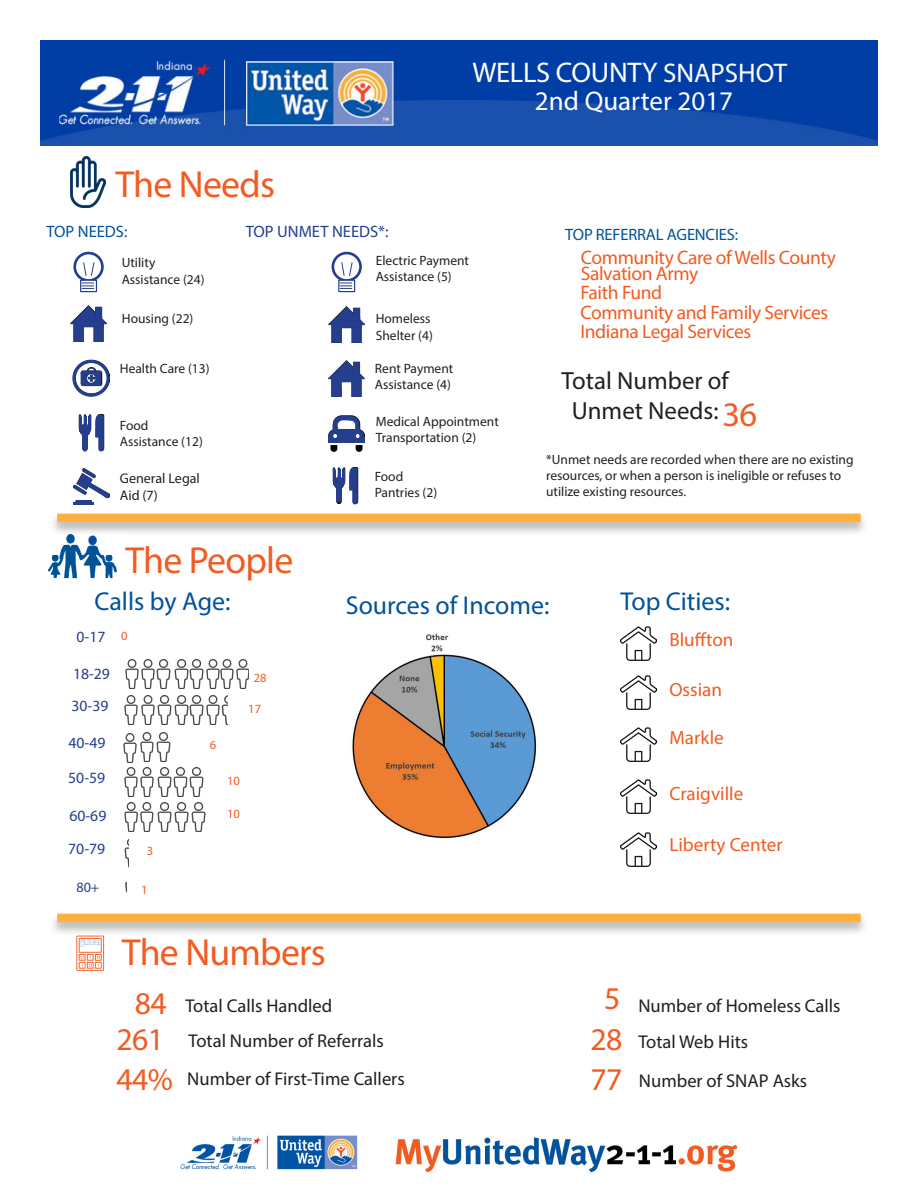
<style>
.page{position:relative;width:918px;height:1188px;background:#fff}
.page>*{position:absolute;margin:0;border:0;box-sizing:border-box;transform-origin:0 0}
.t1{font:37.8px "Myriad Pro";letter-spacing:-.02em;color:#f25b21}
.t2{font:34.5px "Myriad Pro";color:#f25b21}
.t3{font:31.65px "Myriad Pro";letter-spacing:-.02em;color:#f25b21}
.t4{font:28.5px "Myriad Pro";letter-spacing:-.01em;color:#fff}
.t5{font:27px "Myriad Pro";color:#fff}
.t6{font:25.95px "Myriad Pro";color:#01529a}
.t7{font:24.9px "Myriad Pro";color:#231f20}
.t8{font:19.5px "Myriad Pro";letter-spacing:-.02em;color:#f25b21}
.t9{font:19.2px "Myriad Pro";color:#f25b21}
.t10{font:18.6px "Myriad Pro";color:#231f20}
.t11{font:16.5px "Myriad Pro";letter-spacing:-.01em;color:#01529a}
.t12{font:16.5px "Myriad Pro";color:#253f8e}
.t13{font:15.75px "Myriad Pro";color:#253f8e}
.t14{font:14.25px "Myriad Pro";color:#253f8e}
.t15{font:14.1px "Myriad Pro";color:#231f20}
.t16{font:13.5px/16.2px "Myriad Pro";color:#231f20}
.t17{font:12.6px "Myriad Pro";color:#f25b21}
.s1{font-size:27px}
</style>
<div class="page">
<img style="left:352px;top:633px;width:185px;height:206px">
<img style="left:40px;top:40px;width:838px;height:105px">
<img style="left:332px;top:468px;width:27px;height:35px">
<svg style="left:70px;top:305px;width:37px;height:37px"></svg>
<svg style="left:333px;top:468px;width:25px;height:36px"></svg>
<svg style="left:73px;top:469px;width:37px;height:36px"></svg>
<img style="left:328px;top:432px;width:35px;height:20px">
<img style="left:78px;top:415px;width:27px;height:35px">
<svg style="left:328px;top:306px;width:37px;height:37px"></svg>
<svg style="left:79px;top:415px;width:25px;height:37px"></svg>
<hr style="left:328px;top:439px;width:10px;height:4px;background:#253f8e">
<svg style="left:329px;top:416px;width:35px;height:27px"></svg>
<img style="left:620px;top:779px;width:36px;height:35px">
<img style="left:620px;top:727px;width:36px;height:35px">
<img style="left:620px;top:675px;width:36px;height:35px">
<img style="left:620px;top:626px;width:36px;height:35px">
<div style="left:49px;top:512px;width:820px;height:25px;background:#231f20;opacity:.35"></div>
<div style="left:57px;top:514px;width:804px;height:8px;background:#fbb03f"></div>
<div style="left:49px;top:912px;width:820px;height:25px;background:#231f20;opacity:.35"></div>
<div style="left:57px;top:914px;width:804px;height:8px;background:#fbb03f"></div>
<img style="left:49px;top:535px;width:75px;height:44px">
<svg style="left:76px;top:936px;width:28px;height:35px"></svg>
<img style="left:70px;top:156px;width:36px;height:51px">
<svg style="left:328px;top:360px;width:37px;height:37px"></svg>
<img style="left:189px;top:767px;width:15px;height:29px">
<img style="left:173px;top:767px;width:15px;height:29px">
<img style="left:124px;top:802px;width:82px;height:29px">
<img style="left:125px;top:881px;width:2px;height:12px">
<img style="left:124px;top:696px;width:14px;height:29px">
<img style="left:141px;top:696px;width:13px;height:28px">
<img style="left:154px;top:696px;width:17px;height:28px">
<img style="left:159px;top:733px;width:12px;height:29px">
<img style="left:124px;top:767px;width:13px;height:29px">
<img style="left:137px;top:767px;width:17px;height:29px">
<img style="left:157px;top:767px;width:15px;height:29px">
<img style="left:124px;top:839px;width:4px;height:24px">
<img style="left:620px;top:832px;width:36px;height:35px">
<img style="left:125px;top:660px;width:13px;height:29px">
<img style="left:138px;top:660px;width:15px;height:29px">
<img style="left:153px;top:660px;width:18px;height:29px">
<img style="left:171px;top:696px;width:15px;height:28px">
<img style="left:123px;top:734px;width:14px;height:28px">
<img style="left:140px;top:733px;width:19px;height:29px">
<img style="left:186px;top:696px;width:32px;height:28px">
<img style="left:75px;top:360px;width:34px;height:36px">
<div style="left:72px;top:360px;width:38px;height:37px;border:3px solid #253f8e;border-radius:50%"></div>
<div style="left:87px;top:368px;width:8px;height:6px;border:1px solid #253f8e;border-radius:50%"></div>
<svg style="left:79px;top:369px;width:24px;height:18px"></svg>
<img style="left:180px;top:1135px;width:558px;height:38px">
<img style="left:189px;top:660px;width:28px;height:29px">
<img style="left:174px;top:660px;width:15px;height:29px">
<img style="left:217px;top:660px;width:31px;height:29px">
<img style="left:218px;top:696px;width:9px;height:28px">
<div style="left:332px;top:252px;width:30px;height:30px;border:3px solid #253f8e;border-radius:50%"></div>
<svg style="left:338px;top:280px;width:17px;height:12px"></svg>
<svg style="left:340px;top:283px;width:12px;height:6px"></svg>
<svg style="left:341px;top:262px;width:12px;height:14px"></svg>
<div style="left:73px;top:252px;width:31px;height:30px;border:3px solid #253f8e;border-radius:50%"></div>
<svg style="left:80px;top:280px;width:17px;height:12px"></svg>
<svg style="left:82px;top:283px;width:12px;height:6px"></svg>
<svg style="left:83px;top:262px;width:12px;height:14px"></svg>
<p class="t1" style="left:116px;top:161px;width:161px">The Needs</p>
<p class="t4" style="left:472px;top:55px;width:316px">WELLS COUNTY <span class="s1">SNAPSHOT</span></p>
<p class="t5" style="left:535px;top:85px;width:200px">2nd Quarter 2017</p>
<p class="t11" style="left:46px;top:222px;width:83px">TOP NEEDS:</p>
<p class="t16" style="left:122px;top:255px;width:35px">Utility</p>
<p class="t16" style="left:122px;top:271px;width:84px">Assistance (24)</p>
<p class="t12" style="left:246px;top:222px;width:144px">TOP UNMET NEEDS*:</p>
<p class="t16" style="left:376px;top:252px;width:95px">Electric Payment</p>
<p class="t16" style="left:376px;top:268px;width:78px">Assistance (5)</p>
<p class="t16" style="left:122px;top:310px;width:73px">Housing (22)</p>
<p class="t16" style="left:376px;top:310px;width:56px">Homeless</p>
<p class="t16" style="left:376px;top:327px;width:59px">Shelter (4)</p>
<p class="t16" style="left:120px;top:360px;width:91px">Health Care (13)</p>
<p class="t16" style="left:375px;top:360px;width:80px">Rent Payment</p>
<p class="t16" style="left:375px;top:376px;width:78px">Assistance (4)</p>
<p class="t16" style="left:120px;top:417px;width:30px">Food</p>
<p class="t16" style="left:120px;top:433px;width:84px">Assistance (12)</p>
<p class="t16" style="left:376px;top:413px;width:125px">Medical Appointment<br>Transportation (2)</p>
<p class="t15" style="left:120px;top:470px;width:82px">General Legal</p>
<p class="t15" style="left:120px;top:486px;width:39px">Aid (7)</p>
<p class="t16" style="left:375px;top:468px;width:30px">Food</p>
<p class="t16" style="left:375px;top:484px;width:64px">Pantries (2)</p>
<p class="t1" style="left:125px;top:537px;width:169px">The People</p>
<p class="t11" style="left:565px;top:224px;width:174px">TOP REFERRAL AGENCIES:</p>
<p class="t8" style="left:581px;top:246px;width:257px">Community Care of Wells County</p>
<p class="t8" style="left:581px;top:262px;width:119px">Salvation Army</p>
<p class="t8" style="left:580px;top:280px;width:83px">Faith Fund</p>
<p class="t8" style="left:580px;top:319px;width:172px">Indiana Legal Services</p>
<p class="t8" style="left:580px;top:300px;width:249px">Community and Family Services</p>
<p class="t7" style="left:562px;top:365px;width:169px">Total Number of</p>
<p class="t7" style="left:572px;top:395px;width:148px">Unmet Needs:</p>
<p class="t2" style="left:722px;top:393px;width:36px">36</p>
<p class="t16" style="left:546px;top:451px;width:309px">*Unmet needs are recorded when there are no existing</p>
<p class="t16" style="left:546px;top:467px;width:297px">resources, or when a person is ineligible or refuses to utilize existing resources.</p>
<p class="t6" style="left:95px;top:585px;width:138px">Calls by Age:</p>
<p class="t13" style="left:76px;top:627px;width:30px">0-17</p>
<p class="t13" style="left:73px;top:664px;width:38px">18-29</p>
<p class="t13" style="left:72px;top:696px;width:38px">30-39</p>
<p class="t13" style="left:69px;top:733px;width:38px">40-49</p>
<p class="t13" style="left:68px;top:768px;width:38px">50-59</p>
<p class="t13" style="left:69px;top:806px;width:38px">60-69</p>
<p class="t13" style="left:68px;top:839px;width:38px">70-79</p>
<p class="t14" style="left:76px;top:879px;width:25px">80+</p>
<p class="t17" style="left:121px;top:628px;width:8px">0</p>
<p class="t17" style="left:147px;top:843px;width:8px">3</p>
<p class="t17" style="left:141px;top:882px;width:8px">1</p>
<p class="t17" style="left:210px;top:737px;width:8px">6</p>
<p class="t17" style="left:227px;top:773px;width:14px">10</p>
<p class="t17" style="left:227px;top:806px;width:14px">10</p>
<p class="t17" style="left:254px;top:670px;width:14px">28</p>
<p class="t17" style="left:248px;top:701px;width:14px">17</p>
<p class="t1" style="left:122px;top:929px;width:205px">The Numbers</p>
<p class="t6" style="left:346px;top:590px;width:205px">Sources of Income:</p>
<p class="t3" style="left:135px;top:984px;width:33px">84</p>
<p class="t10" style="left:185px;top:994px;width:148px">Total Calls Handled</p>
<p class="t3" style="left:117px;top:1020px;width:49px">261</p>
<p class="t10" style="left:189px;top:1029px;width:197px">Total Number of Referrals</p>
<p class="t3" style="left:117px;top:1060px;width:58px">44%</p>
<p class="t10" style="left:187px;top:1067px;width:219px">Number of First-Time Callers</p>
<p class="t6" style="left:620px;top:585px;width:111px">Top Cities:</p>
<p class="t9" style="left:669px;top:628px;width:66px">Bluffton</p>
<p class="t9" style="left:669px;top:677px;width:54px">Ossian</p>
<p class="t9" style="left:669px;top:726px;width:56px">Markle</p>
<p class="t9" style="left:669px;top:781px;width:75px">Craigville</p>
<p class="t9" style="left:669px;top:833px;width:115px">Liberty Center</p>
<p class="t3" style="left:604px;top:979px;width:18px">5</p>
<p class="t10" style="left:638px;top:994px;width:204px">Number of Homeless Calls</p>
<p class="t3" style="left:591px;top:1020px;width:33px">28</p>
<p class="t10" style="left:638px;top:1030px;width:111px">Total Web Hits</p>
<p class="t3" style="left:591px;top:1060px;width:33px">77</p>
<p class="t10" style="left:639px;top:1070px;width:170px">Number of SNAP Asks</p>
</div>
